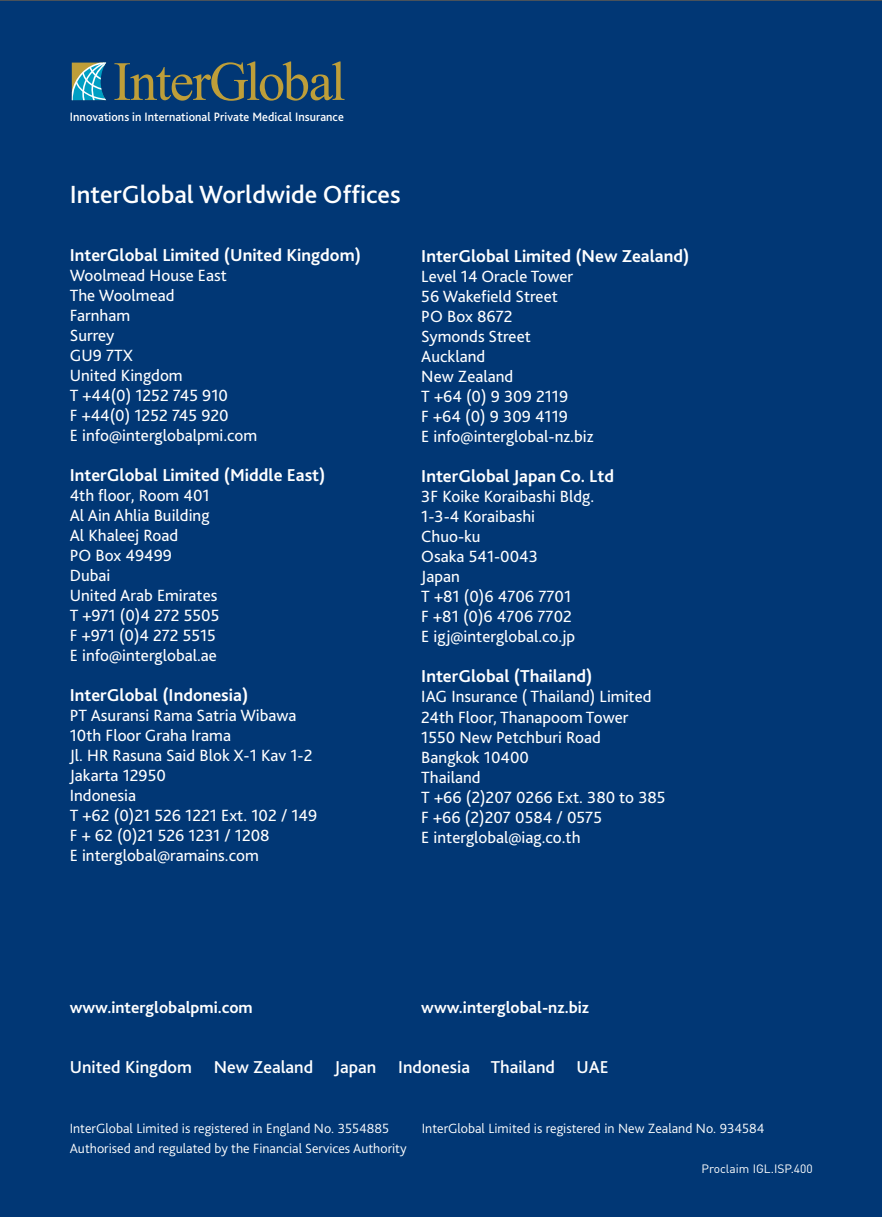
<style>
.page{position:relative;width:882px;height:1217px;background:#013775}
.page>*{position:absolute;margin:0;border:0;box-sizing:border-box;transform-origin:0 0}
.t1{font:500 26px "Bliss 2";color:#fff}
.t2{font:700 18px "Bliss 2";color:#fff}
.t3{font:500 18px "Bliss 2";color:#fff}
.t4{font:17px/20px "Bliss 2";color:#fff}
.t5{font:700 17px "Bliss 2";color:#fff}
.t6{font:300 14px "Bliss 2";color:#fff}
.t7{font:500 12.6px "Bliss 2";letter-spacing:.005em;color:#fff;scale:.95 1}
.t8{font:12px "DIN";color:#fff}
</style>
<div class="page">
<p class="t7" style="left:70px;top:112px;width:290px">Innovations in International Private Medical Insurance</p>
<h1 class="t1" style="left:70px;top:185px;width:332px">InterGlobal Worldwide Offices</h1>
<p class="t2" style="left:70px;top:248px;width:293px">InterGlobal Limited (United Kingdom)</p>
<p class="t4" style="left:70px;top:267px;width:189px">Woolmead House East<br>The Woolmead<br>Farnham<br>Surrey<br>GU9 7TX<br>United Kingdom<br>T +44(0) 1252 745 910<br>F +44(0) 1252 745 920<br>E info@interglobalpmi.com</p>
<p class="t2" style="left:70px;top:468px;width:257px">InterGlobal Limited (Middle East)</p>
<p class="t4" style="left:70px;top:487px;width:151px">4th floor, Room 401<br>Al Ain Ahlia Building<br>Al Khaleej Road<br>PO Box 49499<br>Dubai<br>United Arab Emirates<br>T +971 (0)4 272 5505<br>F +971 (0)4 272 5515<br>E info@interglobal.ae</p>
<p class="t2" style="left:70px;top:688px;width:180px">InterGlobal (Indonesia)</p>
<p class="t4" style="left:70px;top:707px;width:249px">PT Asuransi Rama Satria Wibawa<br>10th Floor Graha Irama<br>Jl. HR Rasuna Said Blok X-1 Kav 1-2<br>Jakarta 12950<br>Indonesia<br>T +62 (0)21 526 1221 Ext. 102 / 149<br>F + 62 (0)21 526 1231 / 1208<br>E interglobal@ramains.com</p>
<p class="t2" style="left:421px;top:250px;width:270px">InterGlobal Limited (New Zealand)</p>
<p class="t4" style="left:421px;top:268px;width:174px">Level 14 Oracle Tower<br>56 Wakefield Street<br>PO Box 8672<br>Symonds Street<br>Auckland<br>New Zealand<br>T +64 (0) 9 309 2119<br>F +64 (0) 9 309 4119<br>E info@interglobal-nz.biz</p>
<p class="t2" style="left:421px;top:470px;width:194px">InterGlobal Japan Co. Ltd</p>
<p class="t4" style="left:421px;top:488px;width:174px">3F Koike Koraibashi Bldg.<br>1-3-4 Koraibashi<br>Chuo-ku<br>Osaka 541-0043<br>Japan<br>T +81 (0)6 4706 7701<br>F +81 (0)6 4706 7702<br>E igj@interglobal.co.jp</p>
<p class="t2" style="left:421px;top:670px;width:172px">InterGlobal (Thailand)</p>
<p class="t4" style="left:421px;top:688px;width:246px">IAG Insurance ( Thailand) Limited<br>24th Floor, Thanapoom Tower<br>1550 New Petchburi Road<br>Bangkok 10400<br>Thailand<br>T +66 (2)207 0266 Ext. 380 to 385<br>F +66 (2)207 0584 / 0575<br>E interglobal@iag.co.th</p>
<p class="t5" style="left:70px;top:1000px;width:184px">www.interglobalpmi.com</p>
<p class="t5" style="left:421px;top:1000px;width:169px">www.interglobal-nz.biz</p>
<p class="t3" style="left:70px;top:1060px;width:540px">United Kingdom New Zealand Japan Indonesia Thailand UAE</p>
<p class="t6" style="left:70px;top:1122px;width:321px">InterGlobal Limited is registered in England No. 3554885</p>
<p class="t6" style="left:422px;top:1122px;width:344px">InterGlobal Limited is registered in New Zealand No. 934584</p>
<p class="t6" style="left:70px;top:1142px;width:338px">Authorised and regulated by the Financial Services Authority</p>
<p class="t8" style="left:702px;top:1164px;width:113px">Proclaim IGL.ISP.400</p>
</div>
